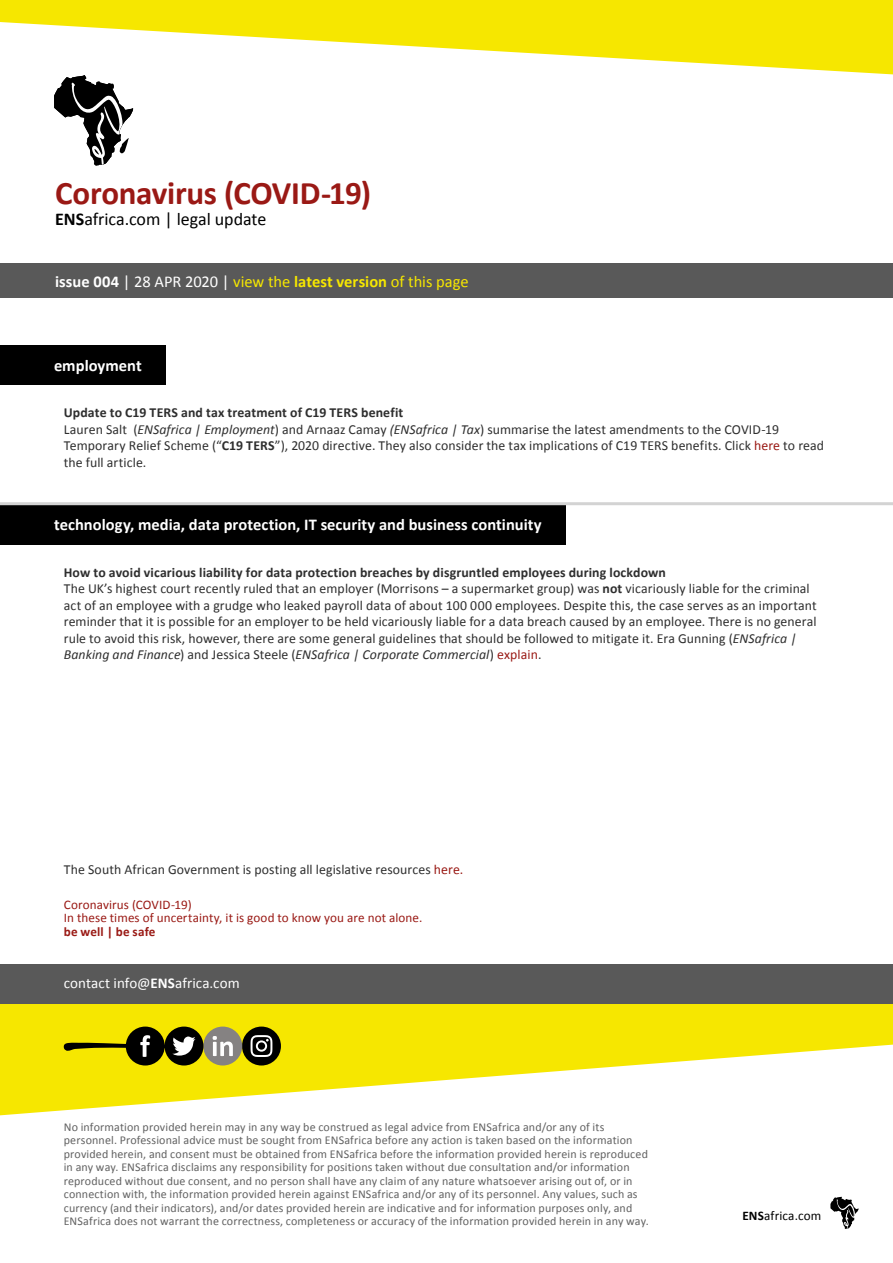
<style>
.page{position:relative;width:893px;height:1263px;background:#fff}
.page>*{position:absolute;margin:0;border:0;box-sizing:border-box;transform-origin:0 0}
.t1{font:700 33px "Calibri";letter-spacing:-.01em;color:#9a1915}
.t2{font:18px "Calibri";letter-spacing:-.005em;color:#000}
.t3{font:700 16.5px "Calibri";color:#fff}
.t4{font:16.5px "Calibri";letter-spacing:-.005em;color:#f6e700}
.t5{font:15px "Calibri";letter-spacing:.005em;color:#fff}
.t6{font:13.8px/16.5px "Calibri";letter-spacing:.005em;color:#2e2e2e}
.t7{font:13.2px/13.5px "Calibri";letter-spacing:.01em;color:#9a1a15}
.t8{font:13.2px "Calibri";letter-spacing:.01em;color:#000}
.t9{font:700 13.2px "Calibri";letter-spacing:.01em;color:#9a1a15}
.t10{font:12px/13.5px "Calibri";letter-spacing:.01em;color:#626262}
.s1{font-weight:700}
.s2{font-weight:700;color:#fff}
.s3{color:#fff}
.s4{font-style:italic}
.s5{color:#9a1a15}
</style>
<div class="page">
<svg style="left:0;top:0;width:893px;height:75px"></svg>
<svg style="left:830px;top:1196px;width:29px;height:33px"></svg>
<svg style="left:54px;top:75px;width:79px;height:91px"></svg>
<svg style="left:0;top:1003px;width:893px;height:113px"></svg>
<div style="left:242px;top:1026px;width:39px;height:39px;background:#000;border-radius:50%"></div>
<div style="left:203px;top:1026px;width:39px;height:39px;background:#858282;border-radius:50%"></div>
<div style="left:165px;top:1026px;width:38px;height:39px;background:#000;border-radius:50%"></div>
<div style="left:126px;top:1026px;width:39px;height:39px;background:#000;border-radius:50%"></div>
<svg style="left:251px;top:1035px;width:21px;height:22px"></svg>
<svg style="left:64px;top:1035px;width:132px;height:22px"></svg>
<svg style="left:213px;top:1036px;width:20px;height:20px"></svg>
<div style="left:0;top:964px;width:893px;height:39px;background:#595959"></div>
<div style="left:0;top:264px;width:893px;height:34px;background:#595959"></div>
<div style="left:0;top:346px;width:166px;height:39px;background:#000"></div>
<div style="left:0;top:505px;width:566px;height:40px;background:#000"></div>
<hr style="left:0;top:502px;width:893px;height:3px;background:#d3d3d3">
<h1 class="t1" style="left:55px;top:169px;width:317px">Coronavirus (COVID-19)</h1>
<h2 class="t2" style="left:55px;top:206px;width:213px"><span class="s1">ENS</span>africa.com | legal update</h2>
<p class="t4" style="left:55px;top:270px;width:415px"><span class="s2">issue 004</span> <span class="s3">| 28 APR 2020 |</span> view the <span class="s1">latest version</span> of this page</p>
<p class="t3" style="left:54px;top:354px;width:89px">employment</p>
<p class="t6" style="left:64px;top:404px;width:762px"><span class="s1">Update to C19 TERS and tax treatment of C19 TERS benefit<br></span>Lauren Salt (<span class="s4">ENSafrica | Employment</span>) and Arnaaz Camay <span class="s4">(ENSafrica | Tax</span>) summarise the latest amendments to the COVID-19<br>Temporary Relief Scheme (“<span class="s1">C19 TERS</span>”), 2020 directive. They also consider the tax implications of C19 TERS benefits. Click <span class="s5">here</span> to read the full article.</p>
<p class="t3" style="left:54px;top:513px;width:489px">technology, media, data protection, IT security and business continuity</p>
<p class="t6" style="left:64px;top:563px;width:754px"><span class="s1">How to avoid vicarious liability for data protection breaches by disgruntled employees during lockdown<br></span>The UK’s highest court recently ruled that an employer (Morrisons – a supermarket group) was <span class="s1">not</span> vicariously liable for the criminal act of an employee with a grudge who leaked payroll data of about 100 000 employees. Despite this, the case serves as an important reminder that it is possible for an employer to be held vicariously liable for a data breach caused by an employee. There is no general rule to avoid this risk, however, there are some general guidelines that should be followed to mitigate it. Era Gunning (<span class="s4">ENSafrica | Banking and Finance</span>) and Jessica Steele (<span class="s4">ENSafrica | Corporate Commercial</span>) <span class="s5">explain</span>.</p>
<p class="t6" style="left:64px;top:860px;width:401px">The South African Government is posting all legislative resources <span class="s5">here.</span></p>
<p class="t7" style="left:64px;top:897px;width:360px">Coronavirus (COVID-19)<br>In these times of uncertainty, it is good to know you are not alone.</p>
<p class="t9" style="left:64px;top:922px;width:93px">be well | be safe</p>
<p class="t5" style="left:64px;top:972px;width:177px">contact info@<span class="s1">ENS</span>africa.com</p>
<p class="t10" style="left:64px;top:1119px;width:587px">No information provided herein may in any way be construed as legal advice from ENSafrica and/or any of its personnel. Professional advice must be sought from ENSafrica before any action is taken based on the information provided herein, and consent must be obtained from ENSafrica before the information provided herein is reproduced in any way. ENSafrica disclaims any responsibility for positions taken without due consultation and/or information reproduced without due consent, and no person shall have any claim of any nature whatsoever arising out of, or in connection with, the information provided herein against ENSafrica and/or any of its personnel. Any values, such as currency (and their indicators), and/or dates provided herein are indicative and for information purposes only, and ENSafrica does not warrant the correctness, completeness or accuracy of the information provided herein in any way.</p>
<p class="t8" style="left:742px;top:1206px;width:80px"><span class="s1">ENS</span>africa.com</p>
</div>
